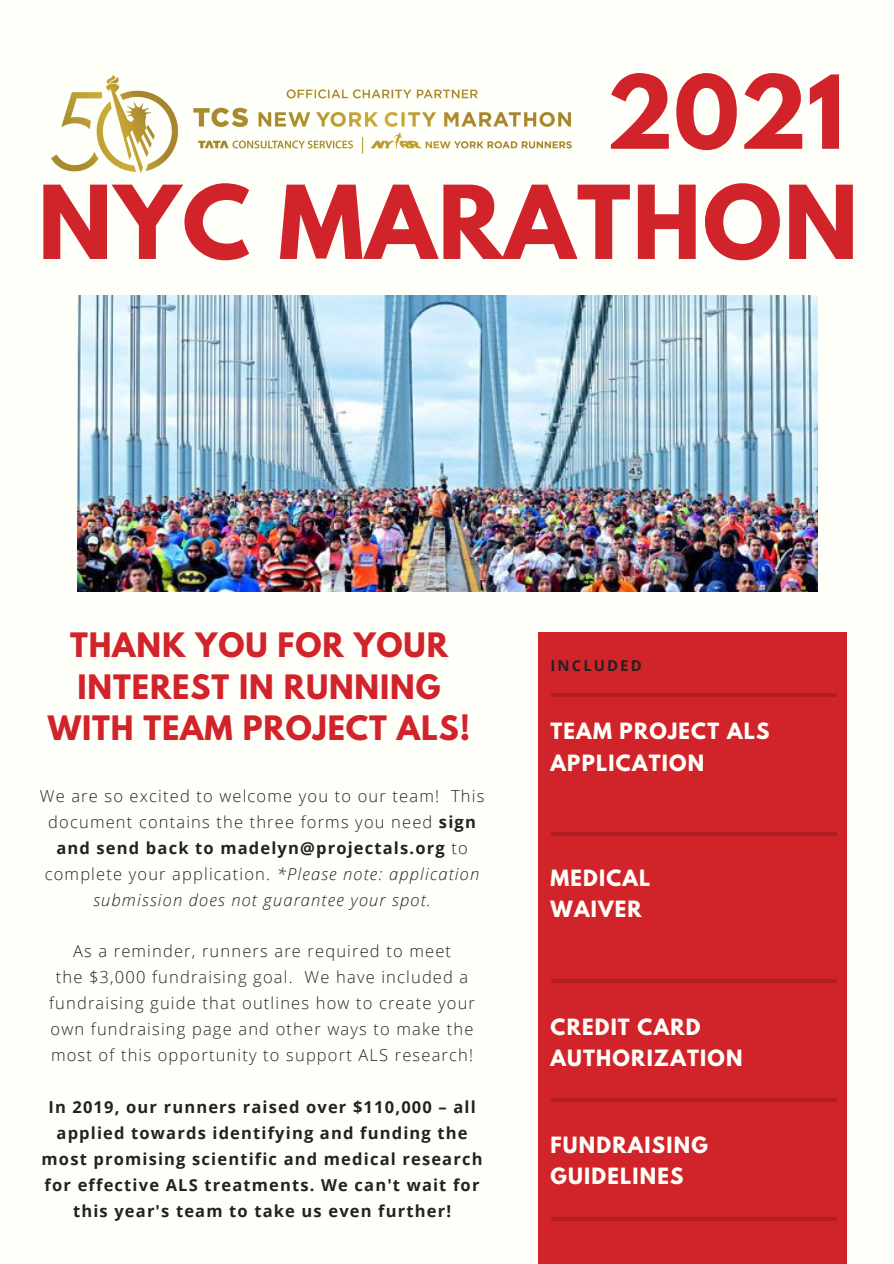
<style>
.page{position:relative;width:894px;height:1264px;background:#fff}
.page>*{position:absolute;margin:0;border:0;box-sizing:border-box;transform-origin:0 0}
.t1{font:700 90.15px "League Spartan";letter-spacing:.02em;color:#d1232a}
.t2{font:700 29.85px/41.7px "League Spartan";letter-spacing:.03em;color:#d1232a;text-align:center}
.t3{font:700 19.8px/31.5px "League Spartan";letter-spacing:.06em;color:#fffff9}
.t4{font:300 16.5px/26px "Open Sans";letter-spacing:.07em;color:#222;text-align:center}
.t5{font:700 16.5px/26px "Open Sans";letter-spacing:.07em;color:#222;text-align:center}
.t6{font:700 14.85px "Open Sans";letter-spacing:.14em;color:#222}
.s1{font-weight:700}
.s2{font-style:italic}
</style>
<div class="page">
<div style="left:0;top:0;width:893px;height:1263px;background:#fffff9"></div>
<div style="left:538px;top:632px;width:308px;height:631px;background:#d1232a"></div>
<hr style="left:551px;top:832px;width:285px;height:4px;background:#b21d23">
<hr style="left:551px;top:979px;width:285px;height:3px;background:#000">
<hr style="left:551px;top:1098px;width:285px;height:3px;background:#000">
<svg style="left:551px;top:1217px;width:285px;height:3px"></svg>
<hr style="left:551px;top:693px;width:285px;height:3px;background:#000">
<img style="left:77px;top:296px;width:740px;height:295px">
<img style="left:51px;top:74px;width:521px;height:100px">
<p class="t1" style="left:605px;top:68px;width:240px">2021</p>
<p class="t1" style="left:38px;top:178px;width:821px">NYC MARATHON</p>
<p class="t2" style="left:48px;top:627px;width:424px">THANK YOU FOR YOUR<br>INTEREST IN RUNNING<br>WITH TEAM PROJECT ALS!</p>
<p class="t4" style="left:40px;top:782px;width:446px">We are so excited to welcome you to our team! This document contains the three forms you need <span class="s1">sign and send back to madelyn@projectals.org</span> to complete your application. <span class="s2">*Please note: application submission does not guarantee your spot.</span></p>
<p class="t4" style="left:49px;top:938px;width:427px">As a reminder, runners are required to meet<br>the $3,000 fundraising goal. We have included a fundraising guide that outlines how to create your own fundraising page and other ways to make the most of this opportunity to support ALS research!</p>
<p class="t5" style="left:42px;top:1093px;width:442px">In 2019, our runners raised over $110,000 – all applied towards identifying and funding the most promising scientific and medical research for effective ALS treatments. We can't wait for this year's team to take us even further!</p>
<p class="t6" style="left:550px;top:654px;width:93px">INCLUDED</p>
<p class="t3" style="left:550px;top:718px;width:220px">TEAM PROJECT ALS<br>APPLICATION</p>
<p class="t3" style="left:550px;top:864px;width:101px">MEDICAL</p>
<p class="t3" style="left:550px;top:896px;width:93px">WAIVER</p>
<p class="t3" style="left:550px;top:1013px;width:193px">CREDIT CARD<br>AUTHORIZATION</p>
<p class="t3" style="left:550px;top:1131px;width:159px">FUNDRAISING<br>GUIDELINES</p>
</div>
